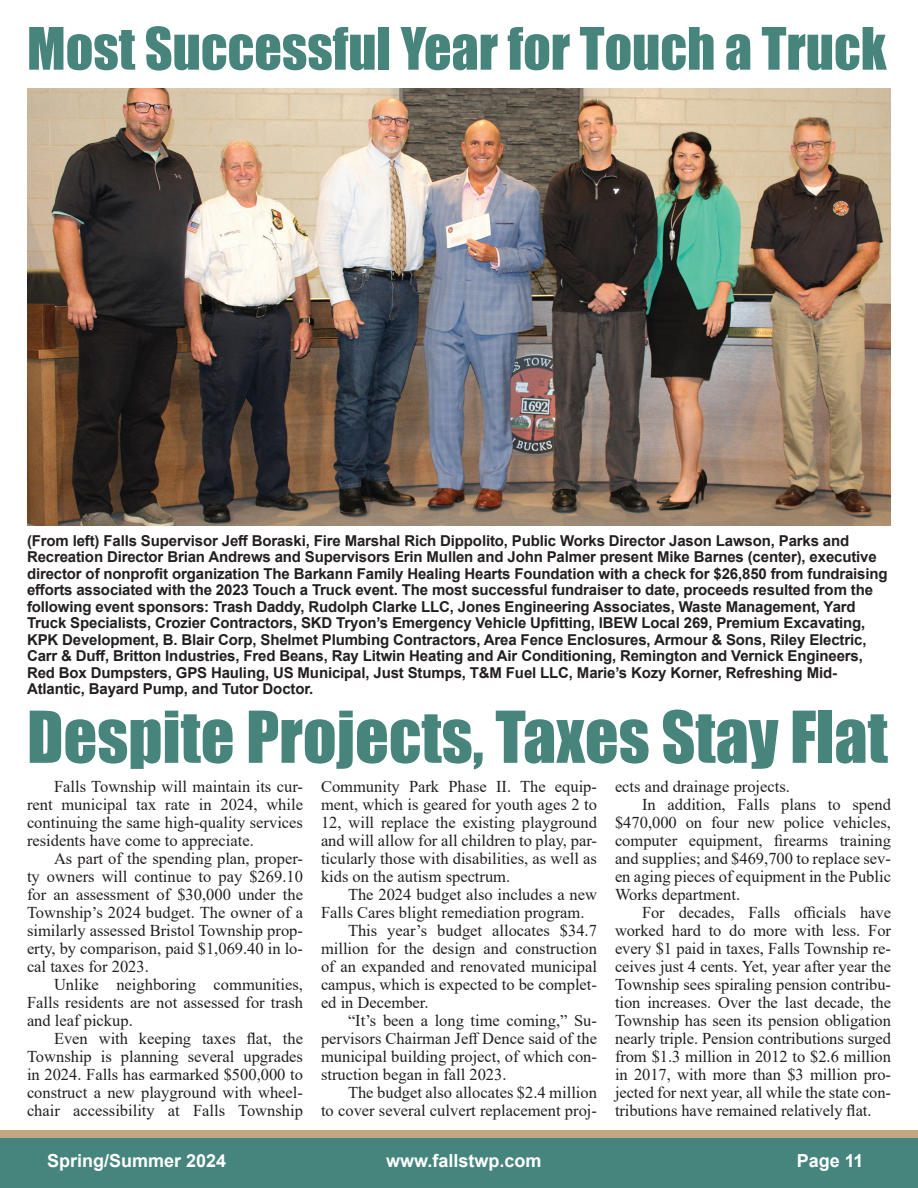
<style>
.page{position:relative;width:918px;height:1188px;background:#fff}
.page>*{position:absolute;margin:0;border:0;box-sizing:border-box;transform-origin:0 0}
.paragraph{font:66px "Impact";color:#47847c}
.t1{font:54px "Impact";color:#47847c}
.t2{font:700 18px "Arial";color:#fff}
.paragraph-2{font:16.5px/18px "Times New Roman";color:#231f20;text-align:justify}
.t3{font:700 15px/16.5px "Arial";letter-spacing:-.01em;color:#231f20}
</style>
<div class="page">
<div style="left:0;top:1130px;width:918px;height:58px;background:#c1a782"></div>
<div style="left:0;top:1138px;width:918px;height:50px;background:#46857d"></div>
<img style="left:27px;top:89px;width:864px;height:436px">
<p class="t1" style="left:27px;top:7px;width:861px">Most Successful Year for Touch a Truck</p>
<p class="t3" style="left:27px;top:532px;width:862px">(From left) Falls Supervisor Jeff Boraski, Fire Marshal Rich Dippolito, Public Works Director Jason Lawson, Parks and Recreation Director Brian Andrews and Supervisors Erin Mullen and John Palmer present Mike Barnes (center), executive director of nonprofit organization The Barkann Family Healing Hearts Foundation with a check for $26,850 from fundraising efforts associated with the 2023 Touch a Truck event. The most successful fundraiser to date, proceeds resulted from the following event sponsors: Trash Daddy, Rudolph Clarke LLC, Jones Engineering Associates, Waste Management, Yard Truck Specialists, Crozier Contractors, SKD Tryon’s Emergency Vehicle Upfitting, IBEW Local 269, Premium Excavating, KPK Development, B. Blair Corp, Shelmet Plumbing Contractors, Area Fence Enclosures, Armour &amp; Sons, Riley Electric, Carr &amp; Duff, Britton Industries, Fred Beans, Ray Litwin Heating and Air Conditioning, Remington and Vernick Engineers, Red Box Dumpsters, GPS Hauling, US Municipal, Just Stumps, T&amp;M Fuel LLC, Marie’s Kozy Korner, Refreshing Mid-Atlantic, Bayard Pump, and Tutor Doctor.</p>
<p class="paragraph" style="left:27px;top:686px;width:862px">Despite Projects, Taxes Stay Flat</p>
<p class="paragraph-2" style="left:27px;top:777px;width:278px;text-indent:27px">Falls Township will maintain its cur&shy;rent municipal tax rate in 2024, while continuing the same high-quality services residents have come to appreciate.</p>
<p class="paragraph-2" style="left:27px;top:849px;width:278px;text-indent:27px">As part of the spending plan, proper&shy;ty owners will continue to pay $269.10 for an assessment of $30,000 under the Township’s 2024 budget. The owner of a similarly assessed Bristol Township prop&shy;erty, by comparison, paid $1,069.40 in lo&shy;cal taxes for 2023.</p>
<p class="paragraph-2" style="left:27px;top:975px;width:278px;text-indent:27px">Unlike neighboring communities, Falls residents are not assessed for trash and leaf pickup.</p>
<p class="paragraph-2" style="left:27px;top:1029px;width:278px;text-indent:27px">Even with keeping taxes flat, the Township is planning several upgrades in 2024. Falls has earmarked $500,000 to construct a new playground with wheel&shy;chair accessibility at Falls Township</p>
<p class="paragraph-2" style="left:321px;top:777px;width:278px">Community Park Phase II. The equip&shy;ment, which is geared for youth ages 2 to 12, will replace the existing playground and will allow for all children to play, par&shy;ticularly those with disabilities, as well as kids on the autism spectrum.</p>
<p class="paragraph-2" style="left:321px;top:885px;width:278px;text-indent:27px">The 2024 budget also includes a new<br>Falls Cares blight remediation program.</p>
<p class="paragraph-2" style="left:321px;top:921px;width:278px;text-indent:27px">This year’s budget allocates $34.7 million for the design and construction of an expanded and renovated municipal campus, which is expected to be complet&shy;ed in December.</p>
<p class="paragraph-2" style="left:321px;top:1011px;width:278px;text-indent:27px">“It’s been a long time coming,” Su&shy;pervisors Chairman Jeff Dence said of the municipal building project, of which con&shy;struction began in fall 2023.</p>
<p class="paragraph-2" style="left:321px;top:1083px;width:278px;text-align:right">The budget also allocates $2.4 million<br>to cover several culvert replacement proj-</p>
<p class="paragraph-2" style="left:615px;top:777px;width:177px">ects and drainage projects.</p>
<p class="paragraph-2" style="left:615px;top:795px;width:278px;text-indent:27px">In addition, Falls plans to spend $470,000 on four new police vehicles, computer equipment, firearms training and supplies; and $469,700 to replace sev&shy;en aging pieces of equipment in the Public Works department.</p>
<p class="paragraph-2" style="left:615px;top:903px;width:278px;text-indent:27px">For decades, Falls officials have worked hard to do more with less. For every $1 paid in taxes, Falls Township re&shy;ceives just 4 cents. Yet, year after year the Township sees spiraling pension contribu&shy;tion increases. Over the last decade, the Township has seen its pension obligation nearly triple. Pension contributions surged from $1.3 million in 2012 to $2.6 million in 2017, with more than $3 million pro&shy;jected for next year, all while the state con&shy;tributions have remained relatively flat.</p>
<p class="t2" style="left:47px;top:1148px;width:181px">Spring/Summer 2024</p>
<p class="t2" style="left:386px;top:1148px;width:157px">www.fallstwp.com</p>
<p class="t2" style="left:797px;top:1148px;width:68px">Page 11</p>
</div>
